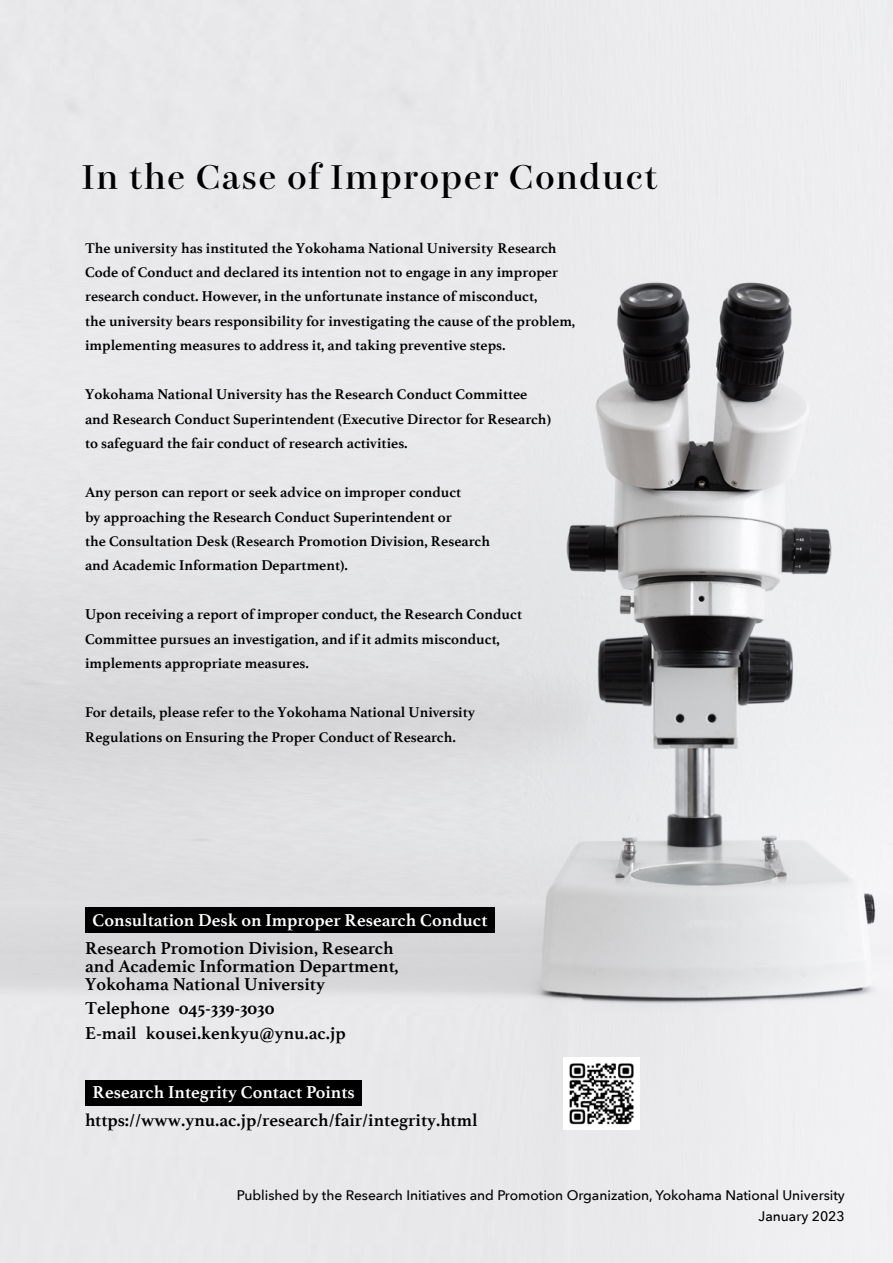
<style>
.page{position:relative;width:893px;height:1263px;background:#fff}
.page>*{position:absolute;margin:0;border:0;box-sizing:border-box;transform-origin:0 0}
.t1{font:31.95px "Toppan Bunkyu Midashi Min Std N EB";letter-spacing:.05em;color:#000}
.t2{font:700 18px/18px "Athelas";color:#000}
.t3{font:700 18px "Athelas";color:#fff}
.t4{font:700 14.85px/24.5px "Athelas";color:#000}
.t5{font:500 13.8px/21.3px "Avenir Next";color:#000;text-align:right}
</style>
<div class="page">
<img style="left:0;top:0;width:893px;height:1263px">
<div style="left:85px;top:907px;width:410px;height:26px;background:#000"></div>
<div style="left:85px;top:1080px;width:277px;height:26px;background:#000"></div>
<img style="left:563px;top:1058px;width:76px;height:71px">
<h1 class="t1" style="left:82px;top:152px;width:578px">In the Case of Improper Conduct</h1>
<p class="t4" style="left:85px;top:235px;width:492px">The university has instituted the Yokohama National University Research Code of Conduct and declared its intention not to engage in any improper research conduct. However, in the unfortunate instance of misconduct,<br>the university bears responsibility for investigating the cause of the problem, implementing measures to address it, and taking preventive steps.</p>
<p class="t4" style="left:85px;top:382px;width:468px">Yokohama National University has the Research Conduct Committee and Research Conduct Superintendent (Executive Director for Research) to safeguard the fair conduct of research activities.</p>
<p class="t4" style="left:85px;top:480px;width:406px">Any person can report or seek advice on improper conduct<br>by approaching the Research Conduct Superintendent or<br>the Consultation Desk (Research Promotion Division, Research and Academic Information Department).</p>
<p class="t4" style="left:85px;top:602px;width:438px">Upon receiving a report of improper conduct, the Research Conduct<br>Committee pursues an investigation, and if it admits misconduct, implements appropriate measures.</p>
<p class="t4" style="left:85px;top:700px;width:392px">For details, please refer to the Yokohama National University<br>Regulations on Ensuring the Proper Conduct of Research.</p>
<p class="t3" style="left:93px;top:905px;width:396px">Consultation Desk on Improper Research Conduct</p>
<p class="t2" style="left:85px;top:938px;width:315px">Research Promotion Division, Research and Academic Information Department,<br>Yokohama National University</p>
<p class="t2" style="left:85px;top:996px;width:262px;line-height:24.5px">Telephone 045-339-3030<br>E-mail kousei.kenkyu@ynu.ac.jp</p>
<p class="t3" style="left:93px;top:1078px;width:263px">Research Integrity Contact Points</p>
<p class="t2" style="left:85px;top:1110px;width:394px">https://www.ynu.ac.jp/research/fair/integrity.html</p>
<p class="t5" style="left:237px;top:1184px;width:610px">Published by the Research Initiatives and Promotion Organization, Yokohama National University<br>January 2023</p>
</div>
